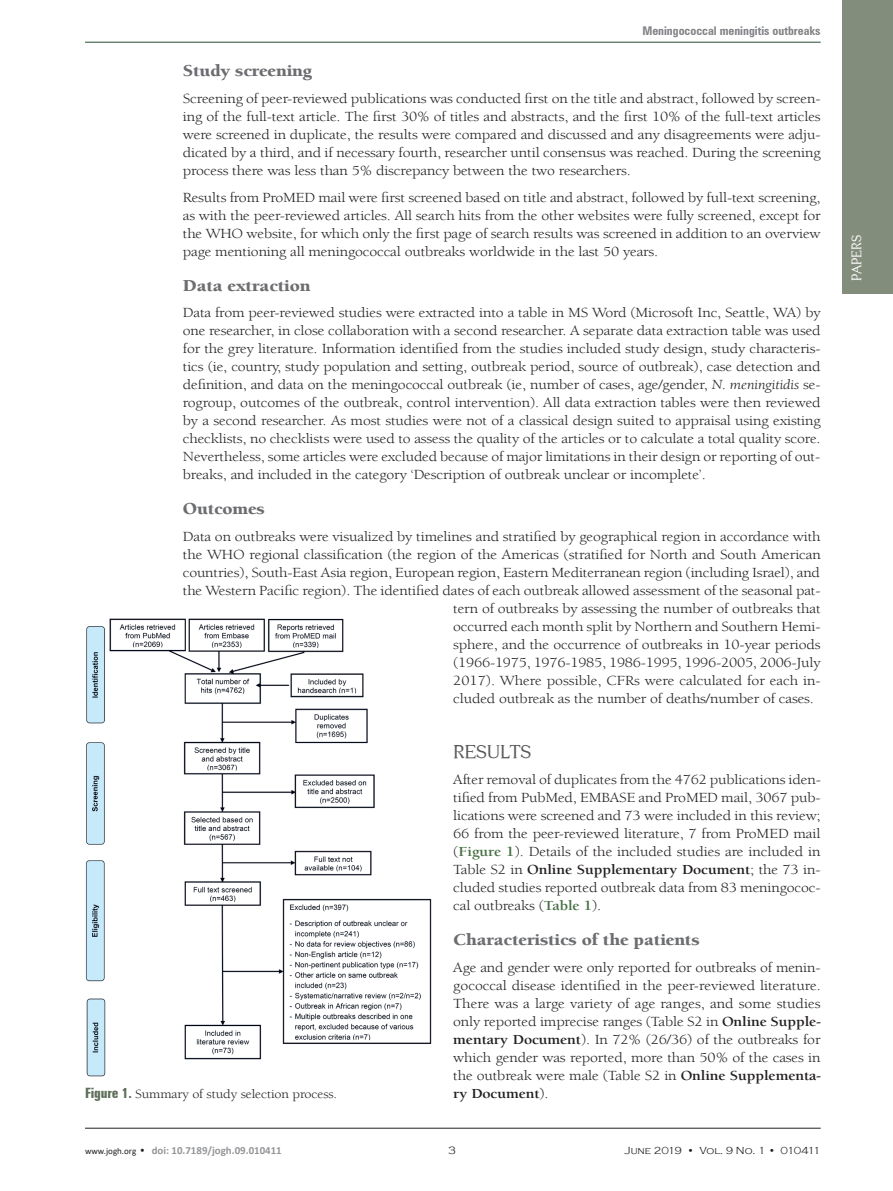
<style>
.page{position:relative;width:893px;height:1191px;background:#fff}
.page>*{position:absolute;margin:0;border:0;box-sizing:border-box;transform-origin:0 0}
.t1{font:18.6px "Centabel";letter-spacing:-.01em;color:#57585a;scale:1.11 1}
.t2{font:900 17.1px "Berkeley Std";letter-spacing:-.01em;color:#6c6d70;scale:1.11 1}
.t3{font:14.25px/18px "Berkeley Std";letter-spacing:-.01em;color:#231f20;text-align:justify;scale:1.11 1}
.t4{font:700 14.25px "Berkeley Std";letter-spacing:-.01em;color:#231f20;scale:1.11 1}
.t5{font:13.5px "Centabel";color:#fff}
.t6{font:12.9px "Berkeley Std";letter-spacing:-.01em;color:#231f20;scale:1.11 1}
.t7{font:700 condensed 12px "Zurich BT";color:#808285}
.t8{font:700 10.95px "Calibri";color:#939598}
.t9{font:300 10.95px "Copperplate Gothic";color:#231f20}
.t10{font:300 10.5px "Copperplate Gothic";letter-spacing:-.03em;color:#231f20}
.s1{font-style:italic}
.s2{font-weight:700;color:#477045}
.s3{font-weight:700}
.s4{font-family:"Zurich BT";font-weight:700;font-stretch:extra-condensed;font-size:14.25px;color:#5f6f5b}
.s5{font-weight:400}
.s6{font-weight:400;font-size:9px;color:#231f20}
.s7{font-family:"Copperplate Gothic";font-weight:300;color:#231f20}
</style>
<div class="page">
<hr style="left:85px;top:1128px;width:736px;height:1px;background:#231f20">
<hr style="left:85px;top:42px;width:736px;height:1px;background:#244d32">
<div style="left:842px;top:0;width:51px;height:293px;background:#838d7c"></div>
<img style="left:85px;top:618px;width:347px;height:459px">
<p class="t7" style="left:642px;top:23px;width:180px">Meningococcal meningitis outbreaks</p>
<p class="t2" style="left:183px;top:62px;width:118px">Study screening</p>
<p class="t3" style="left:183px;top:90px;width:576px">Screening of peer-reviewed publications was conducted first on the title and abstract, followed by screen&shy;ing of the full-text article. The first 30% of titles and abstracts, and the first 10% of the full-text articles were screened in duplicate, the results were compared and discussed and any disagreements were adju&shy;dicated by a third, and if necessary fourth, researcher until consensus was reached. During the screening process there was less than 5% discrepancy between the two researchers.</p>
<p class="t3" style="left:183px;top:188px;width:576px">Results from ProMED mail were first screened based on title and abstract, followed by full-text screening, as with the peer-reviewed articles. All search hits from the other websites were fully screened, except for the WHO website, for which only the first page of search results was screened in addition to an overview page mentioning all meningococcal outbreaks worldwide in the last 50 years.</p>
<p class="t2" style="left:183px;top:276px;width:117px">Data extraction</p>
<p class="t3" style="left:183px;top:304px;width:576px">Data from peer-reviewed studies were extracted into a table in MS Word (Microsoft Inc, Seattle, WA) by one researcher, in close collaboration with a second researcher. A separate data extraction table was used for the grey literature. Information identified from the studies included study design, study characteris&shy;tics (ie, country, study population and setting, outbreak period, source of outbreak), case detection and definition, and data on the meningococcal outbreak (ie, number of cases, age/gender, <span class="s1">N. meningitidis</span> se&shy;rogroup, outcomes of the outbreak, control intervention). All data extraction tables were then reviewed by a second researcher. As most studies were not of a classical design suited to appraisal using existing checklists, no checklists were used to assess the quality of the articles or to calculate a total quality score.<br>Nevertheless, some articles were excluded because of major limitations in their design or reporting of out&shy;breaks, and included in the category ‘Description of outbreak unclear or incomplete’.</p>
<p class="t2" style="left:183px;top:500px;width:75px">Outcomes</p>
<p class="t3" style="left:183px;top:527px;width:576px">Data on outbreaks were visualized by timelines and stratified by geographical region in accordance with</p>
<p class="t3" style="left:183px;top:545px;width:576px">the WHO regional classification (the region of the Americas (stratified for North and South American</p>
<p class="t3" style="left:183px;top:563px;width:576px">countries), South-East Asia region, European region, Eastern Mediterranean region (including Israel), and</p>
<p class="t3" style="left:183px;top:581px;width:576px">the Western Pacific region). The identified dates of each outbreak allowed assessment of the seasonal pat-</p>
<p class="t3" style="left:453px;top:599px;width:332px">tern of outbreaks by assessing the number of outbreaks that</p>
<p class="t3" style="left:453px;top:617px;width:332px">occurred each month split by Northern and Southern Hemi-</p>
<p class="t3" style="left:453px;top:635px;width:332px">sphere, and the occurrence of outbreaks in 10-year periods</p>
<p class="t3" style="left:453px;top:653px;width:332px">(1966-1975, 1976-1985, 1986-1995, 1996-2005, 2006-July</p>
<p class="t3" style="left:453px;top:671px;width:333px">2017). Where possible, CFRs were calculated for each in-</p>
<p class="t3" style="left:453px;top:689px;width:326px">cluded outbreak as the number of deaths/number of cases.</p>
<h1 class="t1" style="left:453px;top:740px;width:72px">RESULTS</h1>
<p class="t3" style="left:453px;top:771px;width:333px">After removal of duplicates from the 4762 publications iden&shy;tified from PubMed, EMBASE and ProMED mail, 3067 pub&shy;lications were screened and 73 were included in this review; 66 from the peer-reviewed literature, 7 from ProMED mail (<span class="s2">Figure 1</span>). Details of the included studies are included in Table S2 in <span class="s3">Online Supplementary Document</span>; the 73 in&shy;cluded studies reported outbreak data from 83 meningococ&shy;cal outbreaks (<span class="s2">Table 1</span>).</p>
<p class="t2" style="left:453px;top:931px;width:224px">Characteristics of the patients</p>
<p class="t3" style="left:453px;top:958px;width:333px">Age and gender were only reported for outbreaks of menin&shy;gococcal disease identified in the peer-reviewed literature.<br>There was a large variety of age ranges, and some studies only reported imprecise ranges (Table S2 in <span class="s3">Online Supple&shy;mentary Document</span>). In 72% (26/36) of the outbreaks for which gender was reported, more than 50% of the cases in the outbreak were male (Table S2 in <span class="s3">Online Supplementa-</span></p>
<p class="t6" style="left:85px;top:1087px;width:229px"><span class="s4">Figure 1.</span> Summary of study selection process.</p>
<p class="t4" style="left:453px;top:1085px;width:87px">ry Document<span class="s5">).</span></p>
<p class="t8" style="left:85px;top:1142px;width:198px"><span class="s6">www.jogh.org</span> <span class="s7">•</span> doi: 10.7189/jogh.09.010411</p>
<p class="t9" style="left:448px;top:1144px;width:9px">3</p>
<p class="t10" style="left:625px;top:1144px;width:198px">June 2019 • Vol. 9 No. 1 • 010411</p>
<p class="t5" style="left:849px;top:281px;width:47px;rotate:-90deg">PAPERS</p>
</div>
